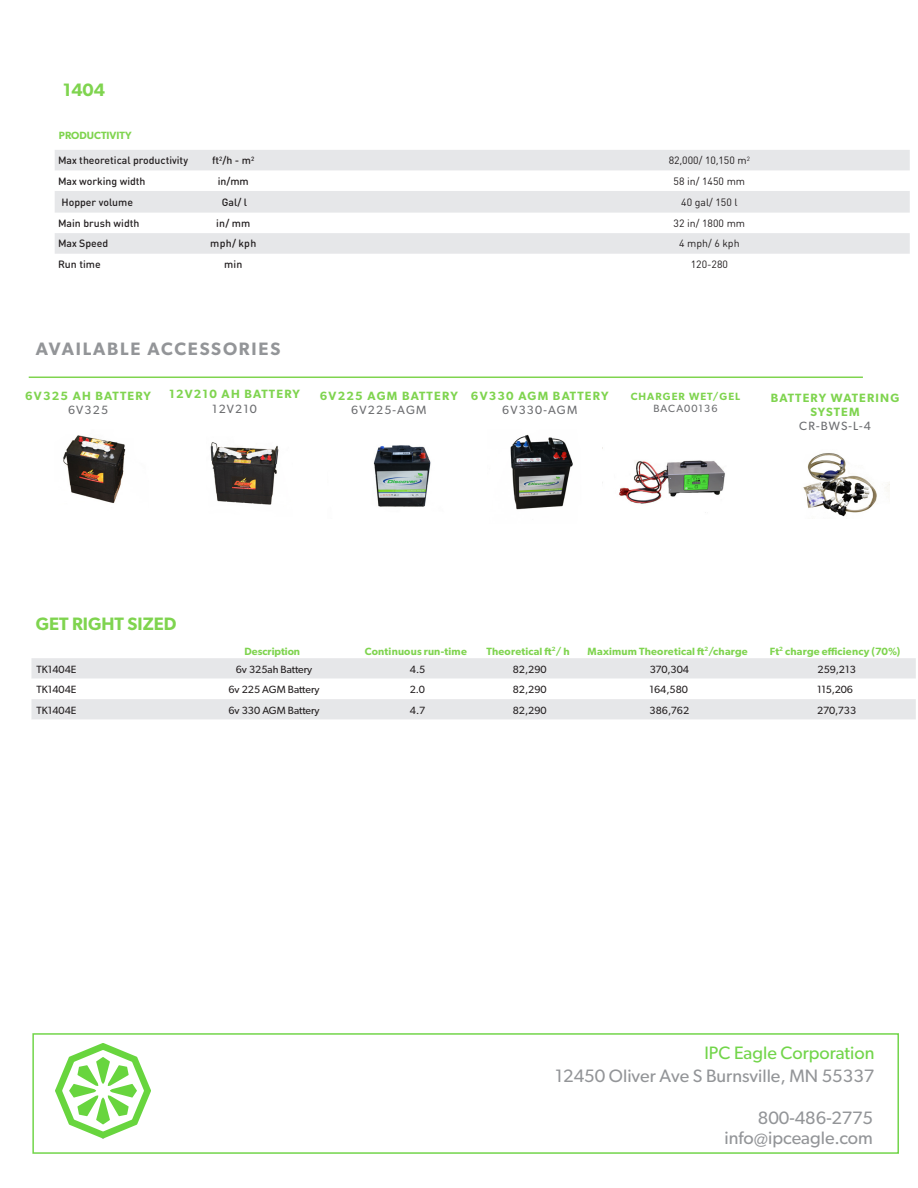
<style>
.page{position:relative;width:918px;height:1188px;background:#fff}
.page>*{position:absolute;margin:0;border:0;box-sizing:border-box;transform-origin:0 0}
.t1{font:18px/19px "Gibson";color:#939598;text-align:right}
.filetto_titolo{font:600 18px "Gibson";letter-spacing:.1em;color:#939598}
.t2{font:18px "Gibson";color:#72d54a}
.t3{font:600 18px "Gibson";color:#7fd44f}
.filetto_titolo-2{font:600 12px/14.4px "Gibson";letter-spacing:.1em;color:#7fd44f;text-align:center}
.filetto_titolo-3{font:12px "Gibson";letter-spacing:.1em;color:#6c6d70}
.t4{font:10.5px "Gibson";color:#231f20}
.t5{font:500 10.5px "DIN Round Pro";color:#231f20}
.filetto_titolo-4{font:600 10.5px "Gibson";letter-spacing:.02em;color:#7fd44f}
.t6{font:10.5px "DIN Round Pro";color:#231f20}
.filetto_titolo-5{font:600 10.5px "Gibson";color:#7fd44f}
.filetto_titolo-6{font:600 10.5px "Gibson";letter-spacing:.1em;color:#7fd44f}
.filetto_titolo-7{font:10.5px "Gibson";letter-spacing:.1em;color:#6c6d70}
.s1{font-weight:400;color:#6c6d70}
</style>
<div class="page">
<svg style="left:55px;top:150px;width:855px;height:104px;fill:#e6e7e9"></svg>
<hr style="left:29px;top:377px;width:834px;height:1px;background:#7fd44f">
<img style="left:803px;top:453px;width:87px;height:64px">
<img style="left:619px;top:460px;width:106px;height:53px">
<img style="left:210px;top:442px;width:69px;height:63px">
<img style="left:510px;top:434px;width:63px;height:76px">
<img style="left:373px;top:445px;width:58px;height:62px">
<img style="left:63px;top:435px;width:63px;height:68px">
<svg style="left:31px;top:658px;width:885px;height:62px"></svg>
<div style="left:32px;top:1033px;width:867px;height:121px;border:2px solid #72d54a"></div>
<img style="left:55px;top:1043px;width:96px;height:96px">
<p class="t3" style="left:63px;top:79px;width:44px">1404</p>
<p class="filetto_titolo-5" style="left:59px;top:129px;width:74px">PRODUCTIVITY</p>
<p class="t5" style="left:58px;top:153px;width:131px">Max theoretical productivity</p>
<p class="t5" style="left:212px;top:153px;width:44px">ft<sup>2</sup>/h - m<sup>2</sup></p>
<p class="t6" style="left:669px;top:153px;width:83px">82,000/ 10,150 m<sup>2</sup></p>
<p class="t5" style="left:58px;top:174px;width:89px">Max working width</p>
<p class="t5" style="left:218px;top:174px;width:33px">in/mm</p>
<p class="t6" style="left:674px;top:174px;width:73px">58 in/ 1450 mm</p>
<p class="t5" style="left:61px;top:195px;width:73px">Hopper volume</p>
<p class="t5" style="left:222px;top:195px;width:27px">Gal/ l</p>
<p class="t6" style="left:681px;top:195px;width:58px">40 gal/ 150 l</p>
<p class="t5" style="left:58px;top:216px;width:83px">Main brush width</p>
<p class="t5" style="left:216px;top:216px;width:36px">in/ mm</p>
<p class="t6" style="left:674px;top:216px;width:73px">32 in/ 1800 mm</p>
<p class="t5" style="left:58px;top:237px;width:52px">Max Speed</p>
<p class="t5" style="left:210px;top:237px;width:48px">mph/ kph</p>
<p class="t6" style="left:679px;top:237px;width:62px">4 mph/ 6 kph</p>
<p class="t5" style="left:58px;top:257px;width:44px">Run time</p>
<p class="t5" style="left:224px;top:257px;width:20px">min</p>
<p class="t6" style="left:691px;top:257px;width:39px">120-280</p>
<p class="filetto_titolo" style="left:36px;top:338px;width:246px">AVAILABLE ACCESSORIES</p>
<p class="filetto_titolo-2" style="left:25px;top:388px;width:127px">6V325 AH BATTERY</p>
<p class="filetto_titolo-3" style="left:68px;top:403px;width:42px">6V325</p>
<p class="filetto_titolo-2" style="left:169px;top:387px;width:132px">12V210 AH BATTERY<br><span class="s1">12V210</span></p>
<p class="filetto_titolo-2" style="left:771px;top:390px;width:130px">BATTERY WATERING<br>SYSTEM</p>
<p class="filetto_titolo-3" style="left:799px;top:419px;width:73px">CR-BWS-L-4</p>
<p class="filetto_titolo-2" style="left:320px;top:388px;width:139px">6V225 AGM BATTERY<br><span class="s1">6V225-AGM</span></p>
<p class="filetto_titolo-2" style="left:471px;top:388px;width:139px">6V330 AGM BATTERY</p>
<p class="filetto_titolo-6" style="left:631px;top:390px;width:111px">CHARGER WET/GEL</p>
<p class="filetto_titolo-7" style="left:653px;top:402px;width:66px">BACA00136</p>
<p class="filetto_titolo-3" style="left:502px;top:403px;width:77px">6V330-AGM</p>
<p class="t3" style="left:36px;top:613px;width:142px">GET RIGHT SIZED</p>
<p class="filetto_titolo-5" style="left:245px;top:645px;width:57px">Description</p>
<p class="filetto_titolo-4" style="left:365px;top:645px;width:103px">Continuous run-time</p>
<p class="filetto_titolo-4" style="left:486px;top:645px;width:85px">Theoretical ft<sup>2</sup>/ h</p>
<p class="filetto_titolo-4" style="left:588px;top:645px;width:162px">Maximum Theoretical ft<sup>2</sup>/charge</p>
<p class="filetto_titolo-4" style="left:770px;top:645px;width:132px">Ft<sup>2</sup> charge efficiency (70%)</p>
<p class="t4" style="left:37px;top:663px;width:41px">TK1404E</p>
<p class="t4" style="left:236px;top:663px;width:78px">6v 325ah Battery</p>
<p class="t4" style="left:410px;top:663px;width:17px">4.5</p>
<p class="t4" style="left:513px;top:663px;width:35px">82,290</p>
<p class="t4" style="left:650px;top:663px;width:41px">370,304</p>
<p class="t4" style="left:818px;top:663px;width:40px">259,213</p>
<p class="t4" style="left:37px;top:683px;width:41px">TK1404E</p>
<p class="t4" style="left:228px;top:683px;width:93px">6v 225 AGM Battery</p>
<p class="t4" style="left:37px;top:704px;width:41px">TK1404E</p>
<p class="t4" style="left:228px;top:704px;width:93px">6v 330 AGM Battery</p>
<p class="t4" style="left:410px;top:704px;width:17px">4.7</p>
<p class="t4" style="left:513px;top:704px;width:35px">82,290</p>
<p class="t4" style="left:650px;top:704px;width:41px">386,762</p>
<p class="t4" style="left:817px;top:704px;width:40px">270,733</p>
<p class="t4" style="left:410px;top:683px;width:16px">2.0</p>
<p class="t4" style="left:513px;top:683px;width:35px">82,290</p>
<p class="t4" style="left:650px;top:683px;width:40px">164,580</p>
<p class="t4" style="left:817px;top:683px;width:37px">115,206</p>
<h1 class="t2" style="left:704px;top:1042px;width:172px">IPC Eagle Corporation</h1>
<h1 class="t1" style="left:555px;top:1066px;width:321px">12450 Oliver Ave S Burnsville, MN 55337</h1>
<h1 class="t1" style="left:725px;top:1108px;width:150px">800-486-2775 info@ipceagle.com</h1>
</div>
